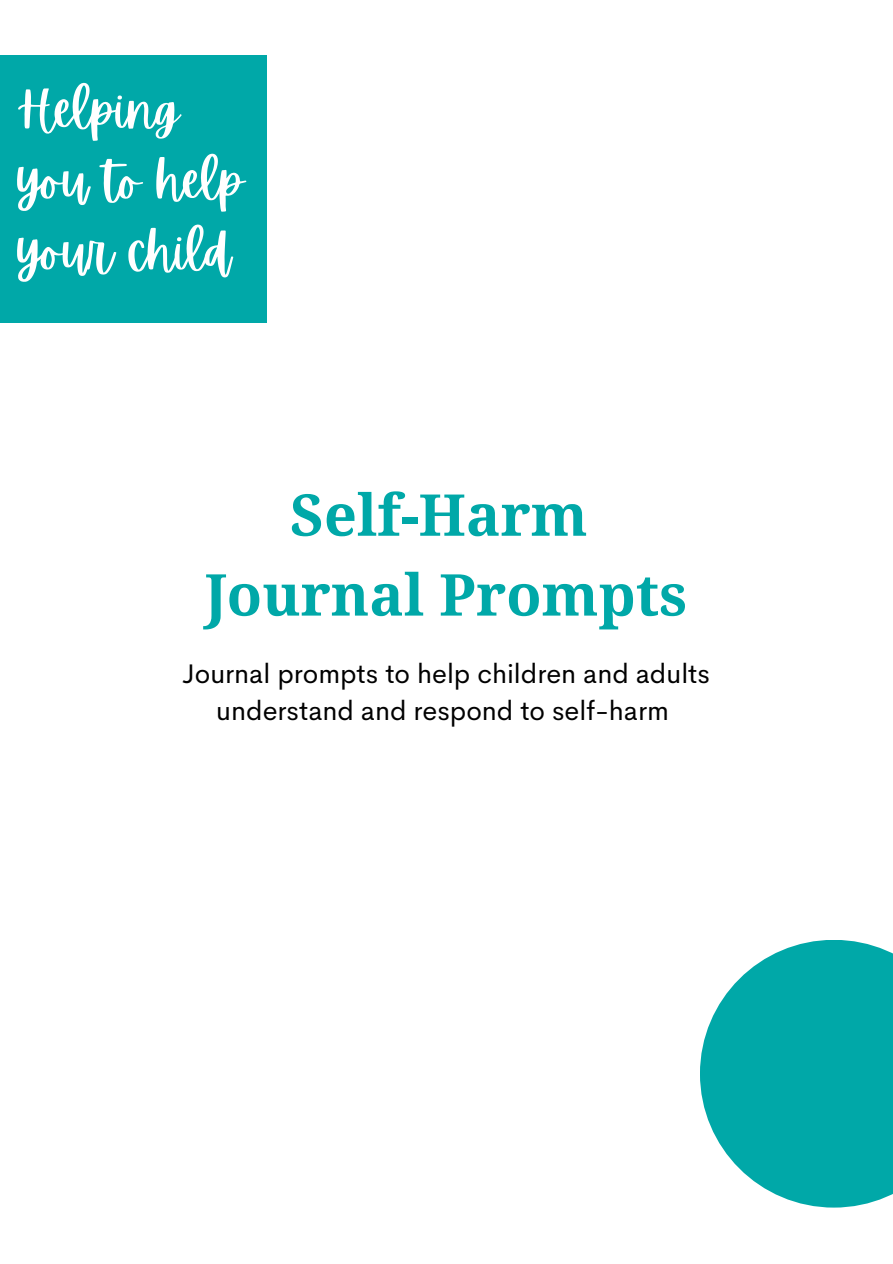
<style>
.page{position:relative;width:893px;height:1264px;background:#fff}
.page>*{position:absolute;margin:0;border:0;box-sizing:border-box;transform-origin:0 0}
.t1{font:700 57.75px/79.8px "Droid Serif";color:#00a8a8;text-align:center}
.t2{font:51px/70.8px "Apricots";color:#fff}
.t3{font:27px/37px "Cerebri Sans";color:#000;text-align:center}
</style>
<div class="page">
<div style="left:0;top:55px;width:267px;height:267px;background:#00a8a8"></div>
<svg style="left:700px;top:940px;width:192px;height:267px;fill:#00a8a8"></svg>
<h2 class="t2" style="left:17px;top:75px;width:228px">Helping you to help your child</h2>
<h1 class="t1" style="left:205px;top:476px;width:483px">Self-Harm<br>Journal Prompts</h1>
<p class="t3" style="left:182px;top:655px;width:529px">Journal prompts to help children and adults understand and respond to self-harm</p>
</div>
